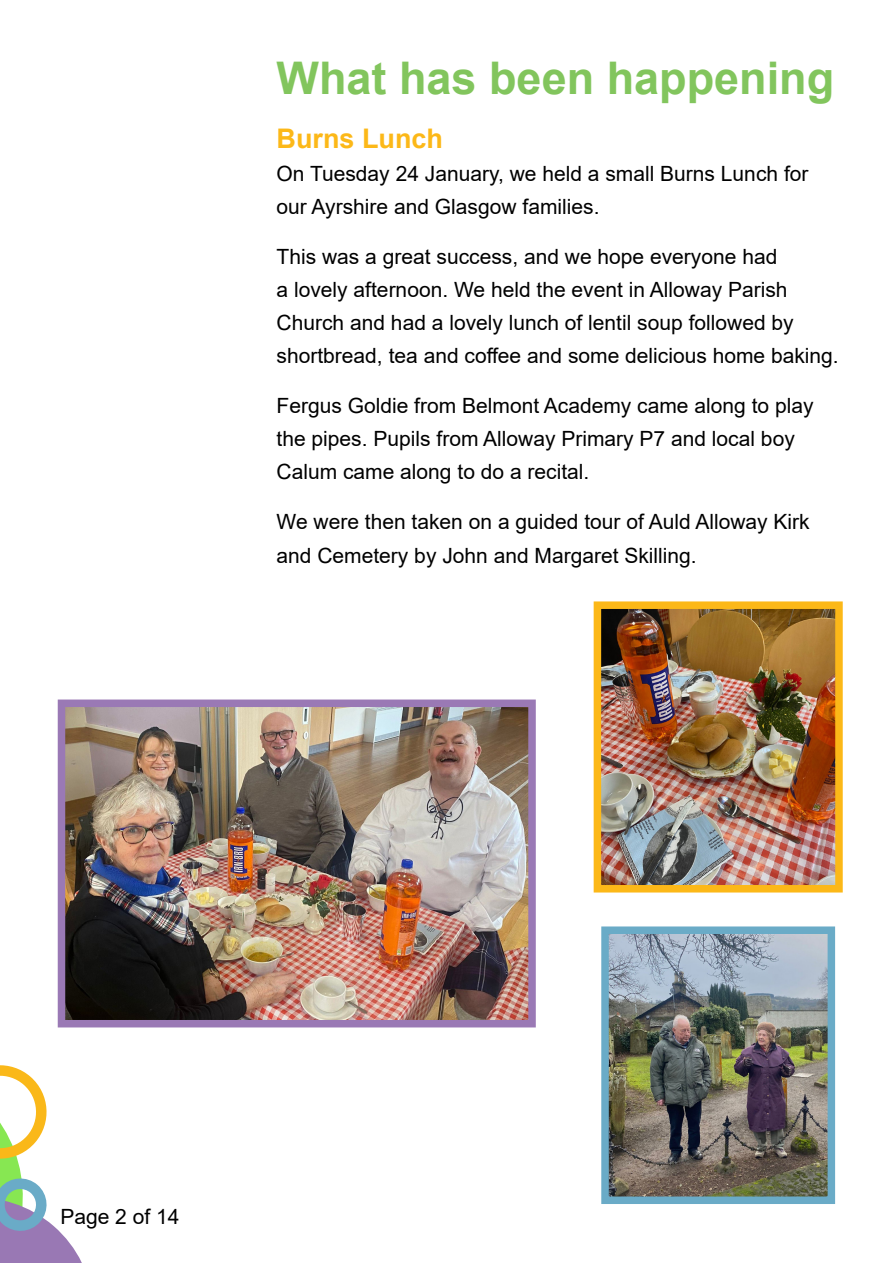
<style>
.page{position:relative;width:893px;height:1263px;background:#fff}
.page>*{position:absolute;margin:0;border:0;box-sizing:border-box;transform-origin:0 0}
.Larger_Heading{font:700 45px "Arial";color:#82c55d}
.Heading_2{font:700 27px "Arial";color:#fcb818}
.t1{font:21px/33px "Arial";color:#000}
</style>
<div class="page">
<svg style="left:0;top:1065px;width:82px;height:198px"></svg>
<img style="left:603px;top:610px;width:231px;height:273px">
<div style="left:594px;top:601px;width:249px;height:291px;border:8px solid #fcb818"></div>
<img style="left:67px;top:708px;width:460px;height:310px">
<div style="left:58px;top:699px;width:478px;height:328px;border:8px solid #9a79b5"></div>
<img style="left:610px;top:935px;width:216px;height:260px">
<div style="left:601px;top:926px;width:234px;height:278px;border:8px solid #6aabc7"></div>
<p class="Larger_Heading" style="left:277px;top:47px;width:559px">What has been happening</p>
<p class="Heading_2" style="left:277px;top:120px;width:168px">Burns Lunch</p>
<p class="t1" style="left:277px;top:157px;width:533px">On Tuesday 24 January, we held a small Burns Lunch for our Ayrshire and Glasgow families.</p>
<p class="t1" style="left:277px;top:240px;width:564px">This was a great success, and we hope everyone had<br>a lovely afternoon. We held the event in Alloway Parish Church and had a lovely lunch of lentil soup followed by shortbread, tea and coffee and some delicious home baking.</p>
<p class="t1" style="left:277px;top:389px;width:538px">Fergus Goldie from Belmont Academy came along to play the pipes. Pupils from Alloway Primary P7 and local boy<br>Calum came along to do a recital.</p>
<p class="t1" style="left:277px;top:505px;width:535px">We were then taken on a guided tour of Auld Alloway Kirk and Cemetery by John and Margaret Skilling.</p>
<p class="t1" style="left:60px;top:1200px;width:121px">Page 2 of 14</p>
</div>
